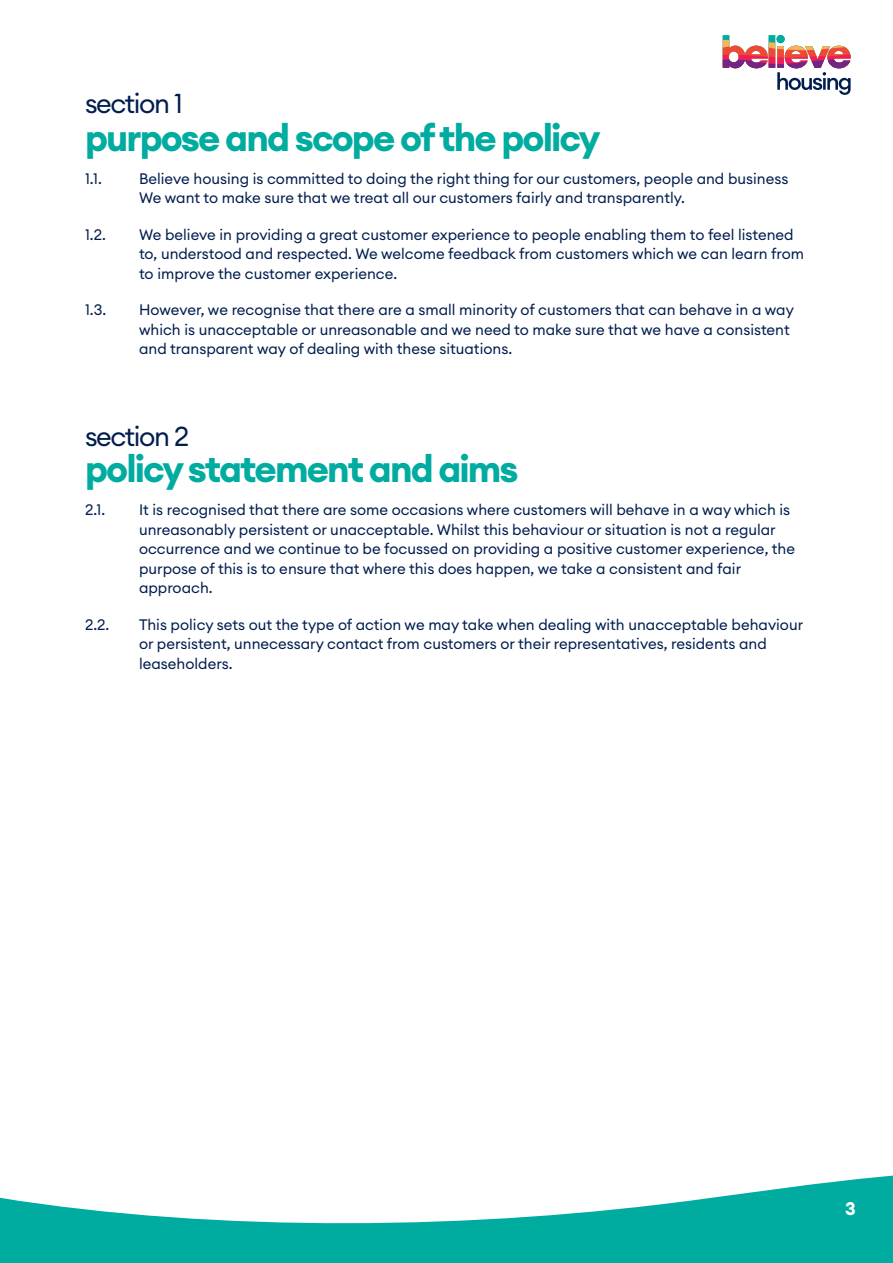
<style>
.page{position:relative;width:893px;height:1263px;background:#fff}
.page>*{position:absolute;margin:0;border:0;box-sizing:border-box;transform-origin:0 0}
.t1{font:700 37.5px "Euclid Circular A";letter-spacing:-.05em;color:#00aca0}
.t2{font:27px "Euclid Circular A";letter-spacing:-.05em;color:#001d4e}
.t3{font:700 18px "Euclid Circular A";color:#fff}
.t4{font:15px/19.5px "Euclid Circular A";color:#001d4e}
</style>
<div class="page">
<svg style="left:723px;top:35px;width:128px;height:60px"></svg>
<svg style="left:0;top:1175px;width:893px;height:88px;fill:#00aca0"></svg>
<h2 class="t2" style="left:85px;top:86px;width:99px">section 1</h2>
<h1 class="t1" style="left:85px;top:113px;width:517px">purpose and scope of the policy</h1>
<p class="t4" style="left:85px;top:169px;width:18px">1.1.</p>
<p class="t4" style="left:139px;top:169px;width:651px">Believe housing is committed to doing the right thing for our customers, people and business<br>We want to make sure that we treat all our customers fairly and transparently.</p>
<p class="t4" style="left:85px;top:225px;width:22px">1.2.</p>
<p class="t4" style="left:139px;top:225px;width:667px">We believe in providing a great customer experience to people enabling them to feel listened to, understood and respected. We welcome feedback from customers which we can learn from to improve the customer experience.</p>
<p class="t4" style="left:85px;top:300px;width:23px">1.3.</p>
<p class="t4" style="left:139px;top:300px;width:656px">However, we recognise that there are a small minority of customers that can behave in a way which is unacceptable or unreasonable and we need to make sure that we have a consistent and transparent way of dealing with these situations.</p>
<h2 class="t2" style="left:85px;top:419px;width:106px">section 2</h2>
<h1 class="t1" style="left:85px;top:444px;width:435px">policy statement and aims</h1>
<p class="t4" style="left:85px;top:500px;width:22px">2.1.</p>
<p class="t4" style="left:139px;top:500px;width:657px">It is recognised that there are some occasions where customers will behave in a way which is unreasonably persistent or unacceptable. Whilst this behaviour or situation is not a regular occurrence and we continue to be focussed on providing a positive customer experience, the purpose of this is to ensure that where this does happen, we take a consistent and fair approach.</p>
<p class="t4" style="left:85px;top:615px;width:26px">2.2.</p>
<p class="t4" style="left:139px;top:615px;width:666px">This policy sets out the type of action we may take when dealing with unacceptable behaviour or persistent, unnecessary contact from customers or their representatives, residents and leaseholders.</p>
<p class="t3" style="left:845px;top:1197px;width:12px">3</p>
</div>
